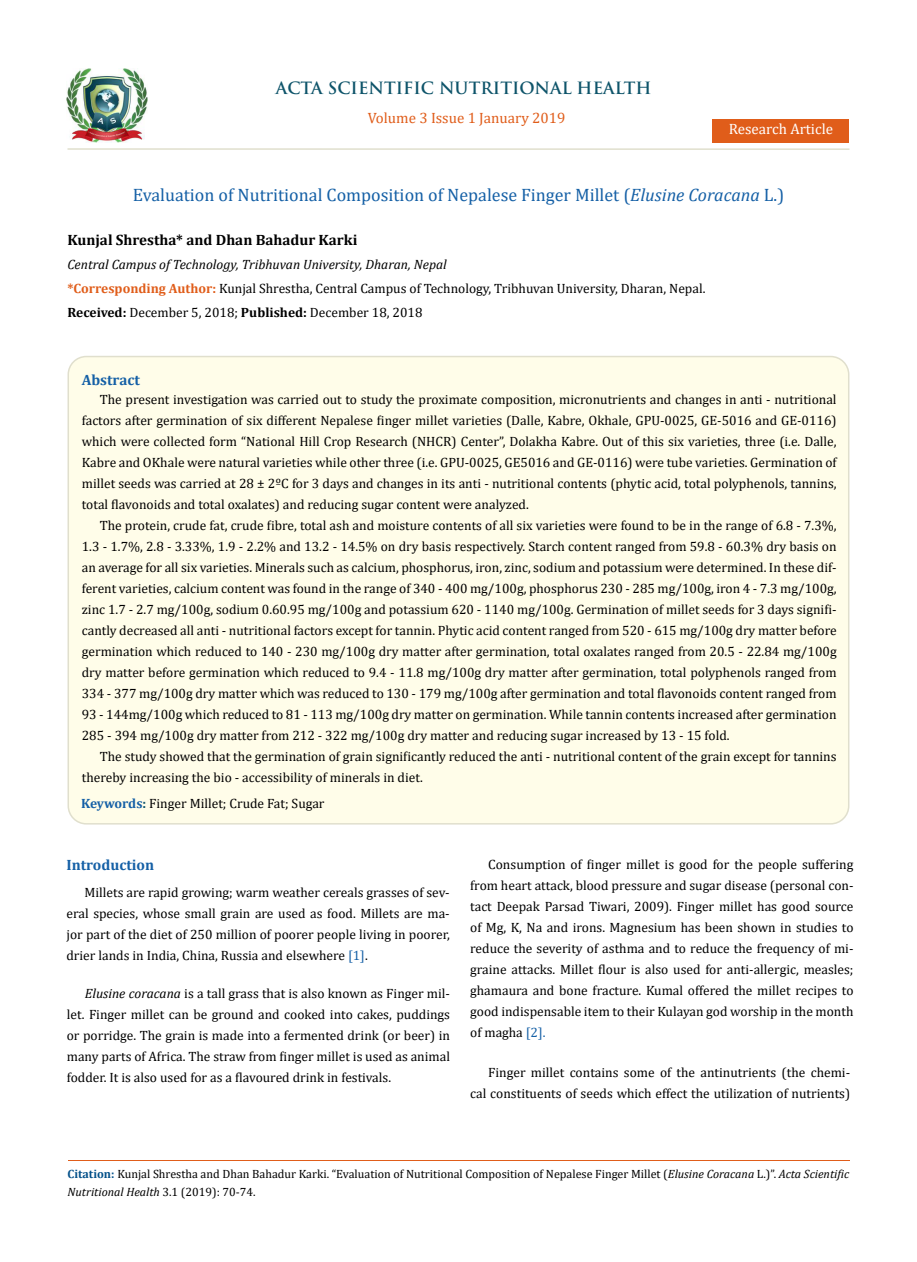
<style>
.page{position:relative;width:917px;height:1262px;background:#fff}
.page>*{position:absolute;margin:0;border:0;box-sizing:border-box;transform-origin:0 0}
.t1{font:18px "Cambria";color:#1560a6}
.t2{font:700 16.5px "Trajan Pro";color:#0e546a}
.t3{font:700 15px "Cambria";color:#000}
.t4{font:15px "Cambria";color:#e05d1a}
.t5{font:700 15px "Cambria";color:#1560a6}
.t6{font:15px "Cambria";color:#fff}
.t7{font:13.5px/21px "Cambria";color:#000;text-align:justify}
.t8{font:12px/18px "Cambria";color:#000}
.s1{font-style:italic}
.s2{font-weight:700;color:#e05d1a}
.s3{font-weight:700}
.s4{font-weight:700;color:#1560a6}
.s5{font-weight:700;color:#0e546a}
.s6{color:#1560a6}
.s7{font-weight:700;color:#035089}
</style>
<div class="page">
<img style="left:67px;top:68px;width:80px;height:74px">
<div style="left:712px;top:119px;width:137px;height:23px;background:#e05d1a"></div>
<div style="left:68px;top:356px;width:780px;height:467px;background:#fffde9;border-radius:18px"></div>
<hr style="left:67px;top:148px;width:782px;height:2px;background:#e0dfcd">
<hr style="left:68px;top:1160px;width:782px;height:1px;background:#e05d1a">
<p class="t2" style="left:276px;top:77px;width:377px">ACTA SCIENTIFIC NUTRITIONAL HEALTH</p>
<p class="t4" style="left:368px;top:109px;width:199px">Volume 3 Issue 1 January 2019</p>
<p class="t6" style="left:728px;top:120px;width:106px">Research Article</p>
<h1 class="t1" style="left:133px;top:184px;width:653px">Evaluation of Nutritional Composition of Nepalese Finger Millet (<span class="s1">Elusine Coracana</span> L.)</h1>
<p class="t3" style="left:67px;top:229px;width:291px">Kunjal Shrestha* and Dhan Bahadur Karki</p>
<p class="t7" style="left:67px;top:252px;width:639px;line-height:24.3px"><span class="s1">Central Campus of Technology, Tribhuvan University, Dharan, Nepal<br></span><span class="s2">*Corresponding Author:</span> Kunjal Shrestha, Central Campus of Technology, Tribhuvan University, Dharan, Nepal.</p>
<p class="t7" style="left:67px;top:302px;width:356px"><span class="s3">Received:</span> December 5, 2018; <span class="s3">Published:</span> December 18, 2018</p>
<p class="t5" style="left:82px;top:369px;width:60px">Abstract</p>
<p class="t7" style="left:82px;top:389px;width:756px;text-indent:18px">The present investigation was carried out to study the proximate composition, micronutrients and changes in anti - nutritional factors after germination of six different Nepalese finger millet varieties (Dalle, Kabre, Okhale, GPU-0025, GE-5016 and GE-0116) which were collected form “National Hill Crop Research (NHCR) Center”, Dolakha Kabre. Out of this six varieties, three (i.e. Dalle, Kabre and OKhale were natural varieties while other three (i.e. GPU-0025, GE5016 and GE-0116) were tube varieties. Germination of millet seeds was carried at 28 ± 2ºC for 3 days and changes in its anti - nutritional contents (phytic acid, total polyphenols, tannins, total flavonoids and total oxalates) and reducing sugar content were analyzed.</p>
<p class="t7" style="left:82px;top:515px;width:756px;text-indent:18px">The protein, crude fat, crude fibre, total ash and moisture contents of all six varieties were found to be in the range of 6.8 - 7.3%, 1.3 - 1.7%, 2.8 - 3.33%, 1.9 - 2.2% and 13.2 - 14.5% on dry basis respectively. Starch content ranged from 59.8 - 60.3% dry basis on an average for all six varieties. Minerals such as calcium, phosphorus, iron, zinc, sodium and potassium were determined. In these dif&shy;ferent varieties, calcium content was found in the range of 340 - 400 mg/100g, phosphorus 230 - 285 mg/100g, iron 4 - 7.3 mg/100g, zinc 1.7 - 2.7 mg/100g, sodium 0.60.95 mg/100g and potassium 620 - 1140 mg/100g. Germination of millet seeds for 3 days signifi&shy;cantly decreased all anti - nutritional factors except for tannin. Phytic acid content ranged from 520 - 615 mg/100g dry matter before germination which reduced to 140 - 230 mg/100g dry matter after germination, total oxalates ranged from 20.5 - 22.84 mg/100g dry matter before germination which reduced to 9.4 - 11.8 mg/100g dry matter after germination, total polyphenols ranged from 334 - 377 mg/100g dry matter which was reduced to 130 - 179 mg/100g after germination and total flavonoids content ranged from 93 - 144mg/100g which reduced to 81 - 113 mg/100g dry matter on germination. While tannin contents increased after germination 285 - 394 mg/100g dry matter from 212 - 322 mg/100g dry matter and reducing sugar increased by 13 - 15 fold.</p>
<p class="t7" style="left:82px;top:746px;width:756px;text-indent:18px">The study showed that the germination of grain significantly reduced the anti - nutritional content of the grain except for tannins thereby increasing the bio - accessibility of minerals in diet.</p>
<p class="t7" style="left:81px;top:793px;width:245px"><span class="s4">Keywords</span><span class="s5">:</span> Finger Millet; Crude Fat; Sugar</p>
<p class="t5" style="left:66px;top:854px;width:89px">Introduction</p>
<p class="t7" style="left:66px;top:882px;width:385px;text-indent:18px">Millets are rapid growing; warm weather cereals grasses of sev&shy;eral species, whose small grain are used as food. Millets are ma&shy;jor part of the diet of 250 million of poorer people living in poorer, drier lands in India, China, Russia and elsewhere <span class="s6">[1]</span>.</p>
<p class="t7" style="left:67px;top:982px;width:385px;text-indent:18px"><span class="s1">Elusine coracana</span> is a tall grass that is also known as Finger mil&shy;let. Finger millet can be ground and cooked into cakes, puddings or porridge. The grain is made into a fermented drink (or beer) in many parts of Africa. The straw from finger millet is used as animal fodder. It is also used for as a flavoured drink in festivals.</p>
<p class="t7" style="left:470px;top:853px;width:385px;text-indent:18px">Consumption of finger millet is good for the people suffering from heart attack, blood pressure and sugar disease (personal con&shy;tact Deepak Parsad Tiwari, 2009). Finger millet has good source of Mg, K, Na and irons. Magnesium has been shown in studies to reduce the severity of asthma and to reduce the frequency of mi&shy;graine attacks. Millet flour is also used for anti-allergic, measles; ghamaura and bone fracture. Kumal offered the millet recipes to good indispensable item to their Kulayan god worship in the month of magha <span class="s6">[2].</span></p>
<p class="t7" style="left:470px;top:1062px;width:381px;text-align:right">Finger millet contains some of the antinutrients (the chemi&shy;cal constituents of seeds which effect the utilization of nutrients)</p>
<p class="t8" style="left:67px;top:1165px;width:783px"><span class="s7">Citation:</span> Kunjal Shrestha and Dhan Bahadur Karki. “Evaluation of Nutritional Composition of Nepalese Finger Millet (<span class="s1">Elusine Coracana</span> L.)”. <span class="s1">Acta Scientific<br>Nutritional Health</span> 3.1 (2019): 70-74.</p>
</div>
